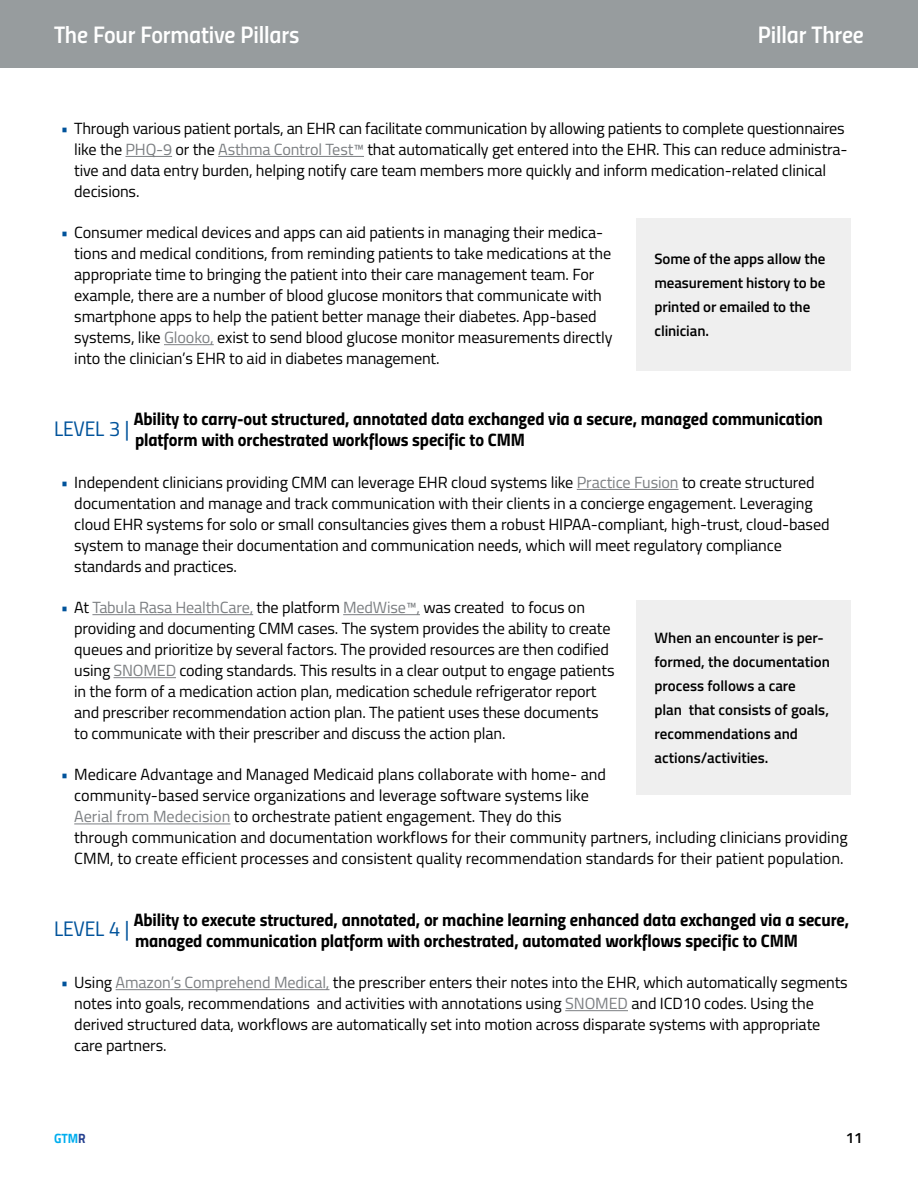
<style>
.page{position:relative;width:918px;height:1188px;background:#fff}
.page>*{position:absolute;margin:0;border:0;box-sizing:border-box;transform-origin:0 0}
.body{font:24px "Titillium Semibold Upright";letter-spacing:-.005em;color:#fff}
.Level_1_-_2_lines{font:21px "Titillium Regular Upright";letter-spacing:-.005em;color:#00539b}
.Level_1_-_2_lines-2{font:18px/21px "Titillium Bold Upright";letter-spacing:-.005em;color:#000}
.t1{font:16.2px/21px "Titillium";letter-spacing:-.005em;color:#000}
.call_out{font:600 15px/24px "Titillium";color:#000}
.Summary_author{font:600 15px "Titillium";color:#000}
.Summary_author-2{font:700 13.5px "Titillium";color:#00aeef;scale:.9 1}
.s1{color:#00539b}
.s2{color:#7c7f82}
.s3{color:#25408f}
</style>
<div class="page">
<hr style="left:126px;top:156px;width:46px;height:1px;background:#7c7f82">
<hr style="left:218px;top:156px;width:146px;height:1px;background:#7c7f82">
<hr style="left:164px;top:344px;width:50px;height:1px;background:#7c7f82">
<hr style="left:577px;top:489px;width:102px;height:1px;background:#7c7f82">
<hr style="left:92px;top:614px;width:161px;height:1px;background:#7c7f82">
<hr style="left:343px;top:614px;width:77px;height:1px;background:#7c7f82">
<hr style="left:114px;top:677px;width:62px;height:1px;background:#7c7f82">
<hr style="left:74px;top:824px;width:156px;height:1px;background:#7c7f82">
<hr style="left:116px;top:989px;width:213px;height:1px;background:#7c7f82">
<hr style="left:565px;top:1010px;width:63px;height:1px;background:#7c7f82">
<div style="left:0;top:0;width:918px;height:68px;background:#979c9e"></div>
<div style="left:636px;top:218px;width:214px;height:152px;background:#efefef"></div>
<div style="left:636px;top:600px;width:214px;height:195px;background:#efefef"></div>
<p class="body" style="left:54px;top:16px;width:247px">The Four Formative Pillars</p>
<p class="body" style="left:758px;top:16px;width:108px">Pillar Three</p>
<p class="t1" style="left:74px;top:117px;width:775px;text-indent:-14px"><span class="s1">•</span> Through various patient portals, an EHR can facilitate communication by allowing patients to complete questionnaires like the <span class="s2">PHQ-9</span> or the <span class="s2">Asthma Control Test™</span> that automatically get entered into the EHR. This can reduce administra&shy;tive and data entry burden, helping notify care team members more quickly and inform medication-related clinical decisions.</p>
<p class="t1" style="left:74px;top:221px;width:540px;text-indent:-14px"><span class="s1">•</span> Consumer medical devices and apps can aid patients in managing their medica&shy;tions and medical conditions, from reminding patients to take medications at the appropriate time to bringing the patient into their care management team. For example, there are a number of blood glucose monitors that communicate with smartphone apps to help the patient better manage their diabetes. App-based systems, like <span class="s2">Glooko,</span> exist to send blood glucose monitor measurements directly into the clinician’s EHR to aid in diabetes management.</p>
<p class="call_out" style="left:654px;top:246px;width:173px">Some of the apps allow the measurement history to be printed or emailed to the clinician.</p>
<p class="Level_1_-_2_lines" style="left:54px;top:413px;width:77px">LEVEL 3 |</p>
<p class="Level_1_-_2_lines-2" style="left:134px;top:407px;width:691px">Ability to carry-out structured, annotated data exchanged via a secure, managed communication platform with orchestrated workflows specific to CMM</p>
<p class="t1" style="left:74px;top:471px;width:757px;text-indent:-14px"><span class="s1">•</span> Independent clinicians providing CMM can leverage EHR cloud systems like <span class="s2">Practice Fusion</span> to create structured documentation and manage and track communication with their clients in a concierge engagement. Leveraging cloud EHR systems for solo or small consultancies gives them a robust HIPAA-compliant, high-trust, cloud-based system to manage their documentation and communication needs, which will meet regulatory compliance standards and practices.</p>
<p class="t1" style="left:74px;top:596px;width:542px;text-indent:-14px"><span class="s1">•</span> At <span class="s2">Tabula Rasa HealthCare,</span> the platform <span class="s2">MedWise™,</span> was created to focus on providing and documenting CMM cases. The system provides the ability to create queues and prioritize by several factors. The provided resources are then codified using <span class="s2">SNOMED</span> coding standards. This results in a clear output to engage patients in the form of a medication action plan, medication schedule refrigerator report and prescriber recommendation action plan. The patient uses these documents to communicate with their prescriber and discuss the action plan.</p>
<p class="t1" style="left:74px;top:763px;width:775px;text-indent:-14px"><span class="s1">•</span> Medicare Advantage and Managed Medicaid plans collaborate with home- and<br>community-based service organizations and leverage software systems like<br><span class="s2">Aerial from Medecision</span> to orchestrate patient engagement. They do this<br>through communication and documentation workflows for their community partners, including clinicians providing CMM, to create efficient processes and consistent quality recommendation standards for their patient population.</p>
<p class="call_out" style="left:654px;top:625px;width:177px">When an encounter is per&shy;formed, the documentation process follows a care<br>plan that consists of goals, recommendations and actions/activities.</p>
<p class="Level_1_-_2_lines" style="left:54px;top:913px;width:77px">LEVEL 4 |</p>
<p class="Level_1_-_2_lines-2" style="left:134px;top:908px;width:717px">Ability to execute structured, annotated, or machine learning enhanced data exchanged via a secure, managed communication platform with orchestrated, automated workflows specific to CMM</p>
<p class="t1" style="left:74px;top:971px;width:775px;text-indent:-14px"><span class="s1">•</span> Using <span class="s2">Amazon’s Comprehend Medical,</span> the prescriber enters their notes into the EHR, which automatically segments notes into goals, recommendations and activities with annotations using <span class="s2">SNOMED</span> and ICD10 codes. Using the derived structured data, workflows are automatically set into motion across disparate systems with appropriate care partners.</p>
<p class="Summary_author-2" style="left:54px;top:1128px;width:37px">GTM<span class="s3">R</span></p>
<p class="Summary_author" style="left:846px;top:1127px;width:18px">11</p>
</div>
